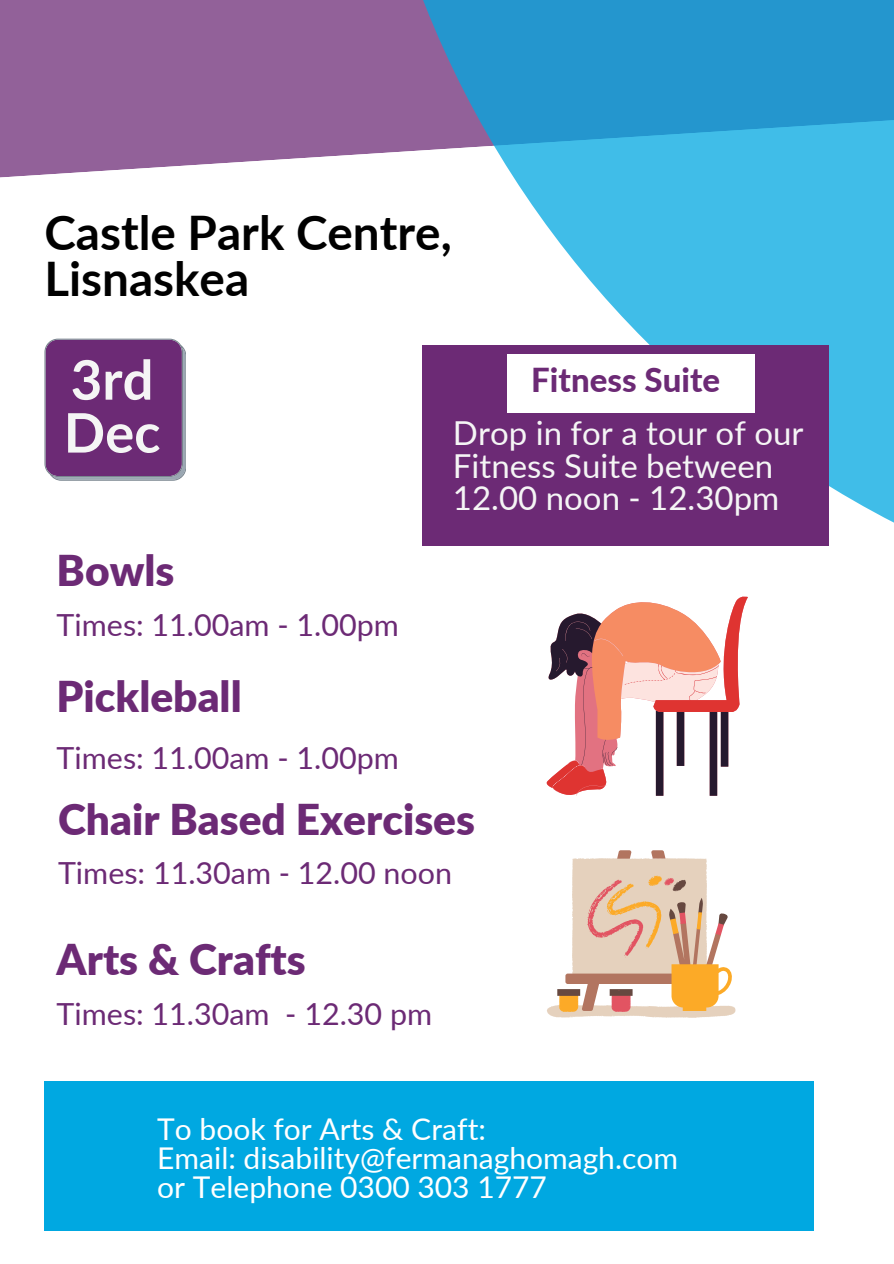
<style>
.page{position:relative;width:894px;height:1264px;background:#fff}
.page>*{position:absolute;margin:0;border:0;box-sizing:border-box;transform-origin:0 0}
.t1{font:700 54.45px/52.8px "Lato";color:#f5f5f5}
.t2{font:700 47.55px/46.7px "Lato";color:#000}
.t3{font:900 42.45px "Lato";color:#6c2a75}
.t4{font:33px/32.7px "Lato";color:#f5f5f5}
.t5{font:800 33px "Lato";color:#6c2a75}
.t6{font:30.45px "Lato";color:#6c2a75}
.t7{font:30px/29.2px "Lato";color:#fff}
</style>
<div class="page">
<div style="left:0;top:0;width:356px;height:178px;background:#926199"></div>
<svg style="left:356px;top:0;width:537px;height:599px"></svg>
<svg style="left:44px;top:338px;width:142px;height:143px"></svg>
<div style="left:44px;top:1081px;width:769px;height:150px;background:#00a8e1"></div>
<svg style="left:546px;top:596px;width:201px;height:199px"></svg>
<svg style="left:547px;top:850px;width:188px;height:167px"></svg>
<div style="left:422px;top:345px;width:406px;height:201px;background:#6c2a75"></div>
<div style="left:507px;top:354px;width:248px;height:59px;background:#fff"></div>
<h4 class="t2" style="left:44px;top:208px;width:409px">Castle Park Centre,<br>Lisnaskea</h4>
<p class="t1" style="left:64px;top:352px;width:98px">3rd<br>Dec</p>
<h2 class="t3" style="left:57px;top:544px;width:119px">Bowls</h2>
<h1 class="t6" style="left:57px;top:606px;width:343px">Times: 11.00am - 1.00pm</h1>
<h3 class="t3" style="left:57px;top:670px;width:186px">Pickleball</h3>
<p class="t6" style="left:57px;top:739px;width:343px">Times: 11.00am - 1.00pm</p>
<p class="t5" style="left:531px;top:360px;width:190px">Fitness Suite</p>
<p class="t4" style="left:453px;top:416px;width:352px">Drop in for a tour of our<br>Fitness Suite between<br>12.00 noon - 12.30pm</p>
<h3 class="t3" style="left:58px;top:792px;width:418px">Chair Based Exercises</h3>
<p class="t6" style="left:58px;top:854px;width:395px">Times: 11.30am - 12.00 noon</p>
<p class="t3" style="left:57px;top:933px;width:250px">Arts &amp; Crafts</p>
<h3 class="t6" style="left:57px;top:995px;width:377px">Times: 11.30am - 12.30 pm</h3>
<h3 class="t7" style="left:157px;top:1113px;width:330px">To book for Arts &amp; Craft:</h3>
<p class="t7" style="left:157px;top:1142px;width:522px">Email: disability@fermanaghomagh.com or Telephone 0300 303 1777</p>
</div>
